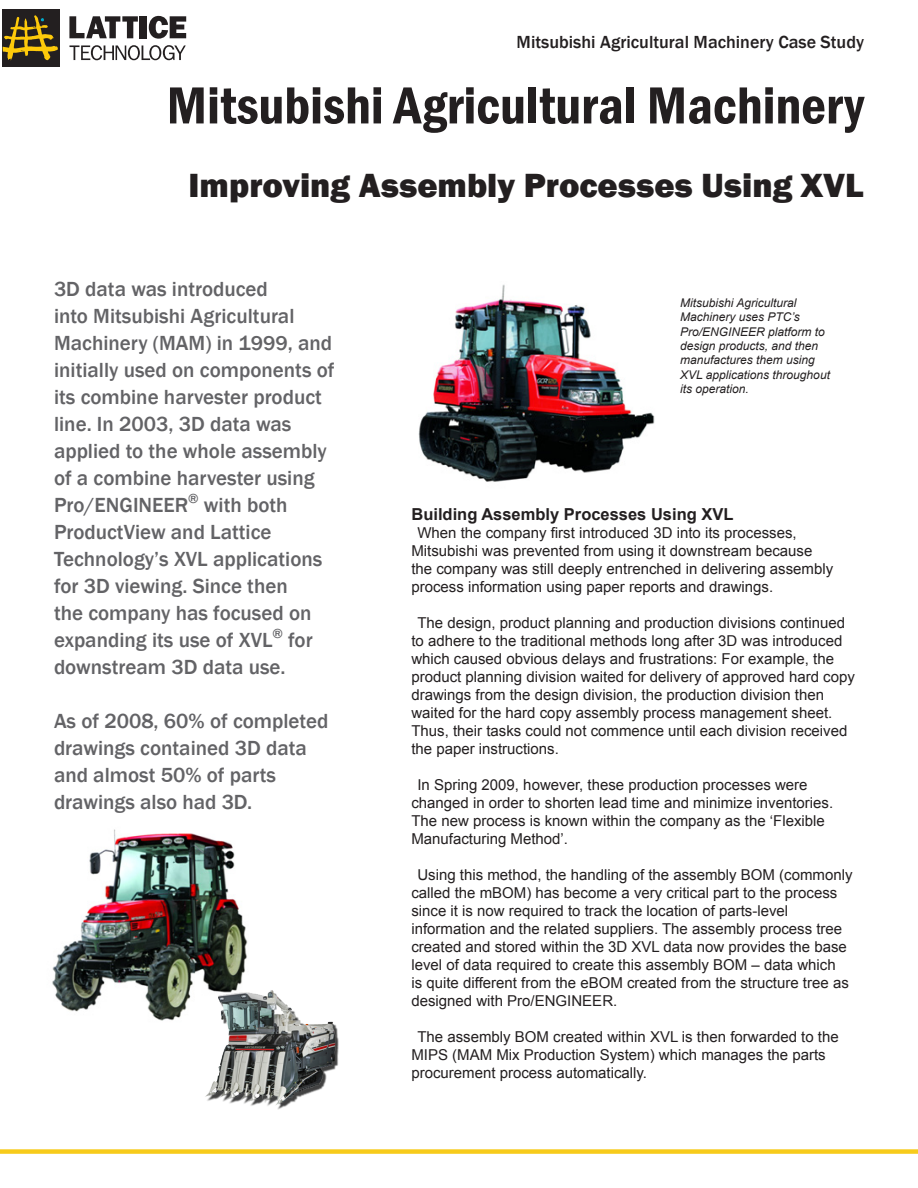
<style>
.page{position:relative;width:918px;height:1188px;background:#fff}
.page>*{position:absolute;margin:0;border:0;box-sizing:border-box;transform-origin:0 0}
.t1{font:600 condensed 54px "Franklin Gothic";color:#231f20}
.t2{font:800 34.5px "Franklin Gothic";color:#231f20}
.t3{font:500 21px/27px "Franklin Gothic";color:#636366}
.t4{font:500 18px "Franklin Gothic";color:#231f20}
.t5{font:700 16.5px "Arial";color:#231f20}
.t6{font:15px/18px "Arial";color:#231f20}
.t7{font:italic 12px/14.4px "Arial";color:#231f20}
</style>
<div class="page">
<svg style="left:69px;top:16px;width:69px;height:22px"></svg>
<div style="left:140px;top:16px;width:7px;height:22px;background:#231f20"></div>
<svg style="left:149px;top:16px;width:37px;height:23px"></svg>
<svg style="left:69px;top:45px;width:117px;height:15px"></svg>
<div style="left:2px;top:10px;width:57px;height:57px;background:#231f20"></div>
<svg style="left:2px;top:15px;width:56px;height:46px"></svg>
<div style="left:0;top:1149px;width:918px;height:5px;background:#f7cb1b"></div>
<img style="left:418px;top:284px;width:237px;height:198px">
<img style="left:52px;top:829px;width:196px;height:192px">
<img style="left:201px;top:983px;width:138px;height:126px">
<p class="t4" style="left:517px;top:31px;width:349px">Mitsubishi Agricultural Machinery Case Study</p>
<p class="t1" style="left:167px;top:69px;width:699px">Mitsubishi Agricultural Machinery</p>
<p class="t2" style="left:188px;top:163px;width:677px">Improving Assembly Processes Using XVL</p>
<p class="t3" style="left:54px;top:275px;width:282px">3D data was introduced<br>into Mitsubishi Agricultural<br>Machinery (MAM) in 1999, and initially used on components of its combine harvester product line. In 2003, 3D data was applied to the whole assembly of a combine harvester using<br>Pro/ENGINEER<sup>®</sup> with both<br>ProductView and Lattice<br>Technology’s XVL applications for 3D viewing. Since then<br>the company has focused on expanding its use of XVL<sup>®</sup> for downstream 3D data use.</p>
<p class="t3" style="left:54px;top:707px;width:276px">As of 2008, 60% of completed drawings contained 3D data and almost 50% of parts drawings also had 3D.</p>
<p class="t7" style="left:680px;top:296px;width:121px">Mitsubishi Agricultural<br>Machinery uses PTC’s</p>
<p class="t7" style="left:680px;top:324px;width:151px">Pro/ENGINEER platform to design products, and then manufactures them using<br>XVL applications throughout its operation.</p>
<p class="t5" style="left:411px;top:504px;width:324px">Building Assembly Processes Using XVL</p>
<p class="t6" style="left:411px;top:524px;width:423px;text-indent:6px">When the company first introduced 3D into its processes, Mitsubishi was prevented from using it downstream because the company was still deeply entrenched in delivering assembly process information using paper reports and drawings.</p>
<p class="t6" style="left:411px;top:614px;width:445px;text-indent:6px">The design, product planning and production divisions continued to adhere to the traditional methods long after 3D was introduced which caused obvious delays and frustrations: For example, the product planning division waited for delivery of approved hard copy drawings from the design division, the production division then waited for the hard copy assembly process management sheet.<br>Thus, their tasks could not commence until each division received the paper instructions.</p>
<p class="t6" style="left:411px;top:776px;width:423px;text-indent:6px">In Spring 2009, however, these production processes were changed in order to shorten lead time and minimize inventories.<br>The new process is known within the company as the ‘Flexible Manufacturing Method’.</p>
<p class="t6" style="left:411px;top:866px;width:443px;text-indent:6px">Using this method, the handling of the assembly BOM (commonly called the mBOM) has become a very critical part to the process since it is now required to track the location of parts-level information and the related suppliers. The assembly process tree created and stored within the 3D XVL data now provides the base level of data required to create this assembly BOM – data which<br>is quite different from the eBOM created from the structure tree as designed with Pro/ENGINEER.</p>
<p class="t6" style="left:411px;top:1028px;width:429px;text-indent:6px">The assembly BOM created within XVL is then forwarded to the<br>MIPS (MAM Mix Production System) which manages the parts procurement process automatically.</p>
</div>
